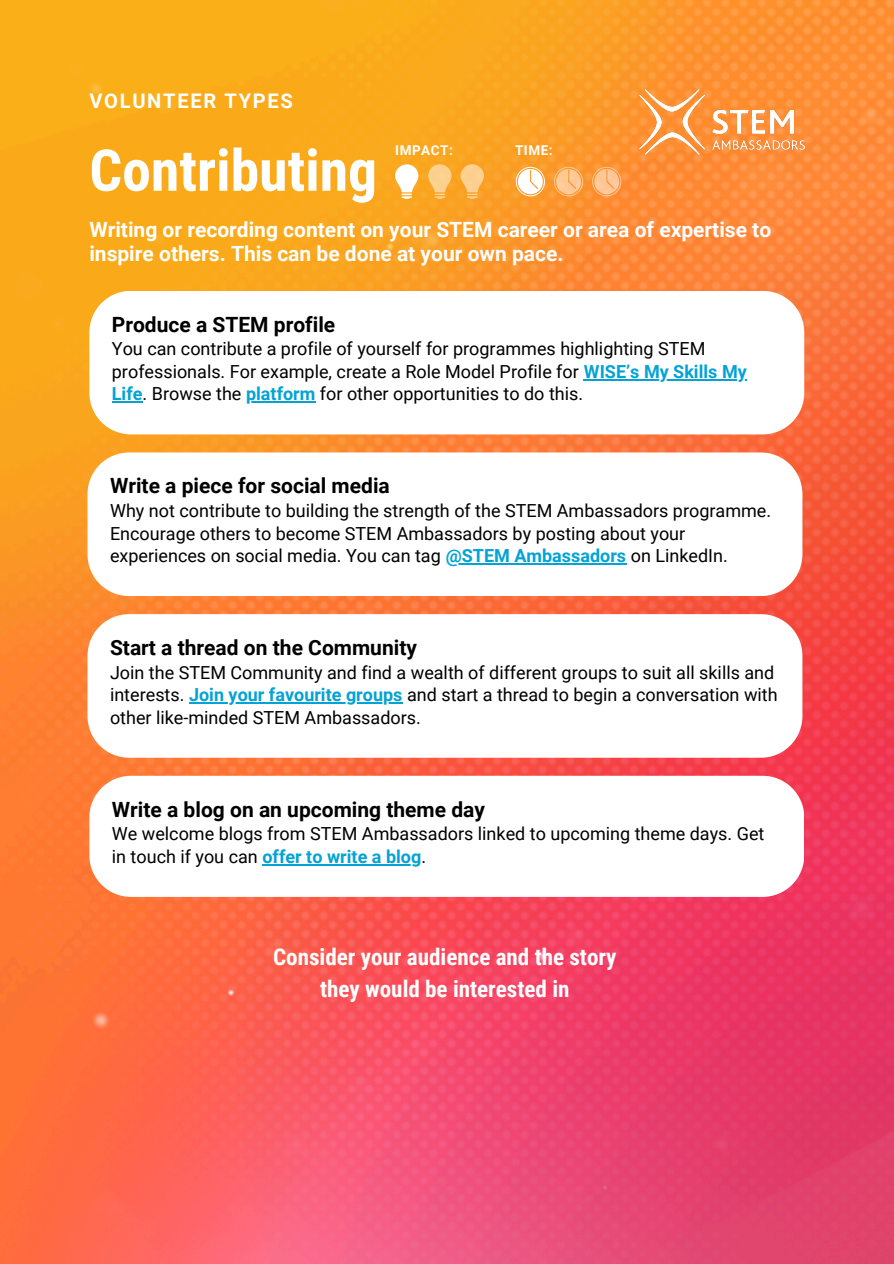
<style>
.page{position:relative;width:894px;height:1264px;background:#fff}
.page>*{position:absolute;margin:0;border:0;box-sizing:border-box;transform-origin:0 0}
.t1{font:700 57.6px "Roboto Condensed";color:#fff}
.t2{font:700 23.1px/31.8px "Roboto Condensed";color:#fff;text-align:center}
.t3{font:700 21px/24.8px "Roboto";color:#fff}
.t4{font:700 21px "Roboto";color:#000}
.t5{font:700 20.1px "Roboto";letter-spacing:.085em;color:#fff}
.t6{font:18px/22.5px "Roboto";color:#000}
.t7{font:700 13.5px "Roboto";letter-spacing:.035em;color:#fff}
.s1{font-weight:700;color:#04a2d5}
</style>
<div class="page">
<img style="left:0;top:0;width:893px;height:1263px">
<img style="left:639px;top:89px;width:165px;height:66px">
<svg style="left:89px;top:291px;width:715px;height:143px"></svg>
<hr style="left:583px;top:379px;width:163px;height:1px;background:#04a2d5">
<hr style="left:112px;top:401px;width:31px;height:2px;background:#04a2d5">
<hr style="left:246px;top:401px;width:69px;height:2px;background:#04a2d5">
<svg style="left:87px;top:452px;width:715px;height:144px"></svg>
<hr style="left:445px;top:563px;width:181px;height:1px;background:#04a2d5">
<svg style="left:87px;top:614px;width:715px;height:143px"></svg>
<hr style="left:189px;top:702px;width:213px;height:1px;background:#04a2d5">
<svg style="left:89px;top:775px;width:715px;height:121px"></svg>
<hr style="left:262px;top:864px;width:159px;height:1px;background:#04a2d5">
<svg style="left:395px;top:164px;width:23px;height:35px"></svg>
<svg style="left:428px;top:164px;width:23px;height:35px"></svg>
<svg style="left:460px;top:164px;width:24px;height:35px"></svg>
<svg style="left:554px;top:167px;width:29px;height:29px"></svg>
<svg style="left:515px;top:167px;width:30px;height:29px"></svg>
<svg style="left:592px;top:167px;width:29px;height:29px"></svg>
<p class="t5" style="left:89px;top:89px;width:205px">VOLUNTEER TYPES</p>
<h4 class="t1" style="left:89px;top:137px;width:289px">Contributing</h4>
<h4 class="t7" style="left:395px;top:143px;width:59px">IMPACT:</h4>
<h4 class="t7" style="left:515px;top:143px;width:39px">TIME:</h4>
<h2 class="t3" style="left:89px;top:217px;width:683px">Writing or recording content on your STEM career or area of expertise to inspire others. This can be done at your own pace.</h2>
<p class="t4" style="left:112px;top:312px;width:225px">Produce a STEM profile</p>
<p class="t6" style="left:112px;top:338px;width:636px">You can contribute a profile of yourself for programmes highlighting STEM professionals. For example, create a Role Model Profile for <span class="s1">WISE’s My Skills My</span></p>
<p class="t6" style="left:112px;top:383px;width:472px"><span class="s1">Life</span>. Browse the <span class="s1">platform</span> for other opportunities to do this.</p>
<p class="t4" style="left:110px;top:474px;width:281px">Write a piece for social media</p>
<p class="t6" style="left:110px;top:499px;width:662px">Why not contribute to building the strength of the STEM Ambassadors programme.<br>Encourage others to become STEM Ambassadors by posting about your experiences on social media. You can tag <span class="s1">@STEM Ambassadors</span> on LinkedIn.</p>
<p class="t4" style="left:110px;top:635px;width:308px">Start a thread on the Community</p>
<p class="t6" style="left:110px;top:661px;width:669px">Join the STEM Community and find a wealth of different groups to suit all skills and interests. <span class="s1">Join your favourite groups</span> and start a thread to begin a conversation with</p>
<p class="t6" style="left:110px;top:706px;width:312px">other like-minded STEM Ambassadors.</p>
<p class="t4" style="left:112px;top:797px;width:374px">Write a blog on an upcoming theme day</p>
<p class="t6" style="left:112px;top:823px;width:653px">We welcome blogs from STEM Ambassadors linked to upcoming theme days. Get in touch if you can <span class="s1">offer to write a blog</span>.</p>
<h4 class="t2" style="left:273px;top:941px;width:345px">Consider your audience and the story they would be interested in</h4>
</div>
